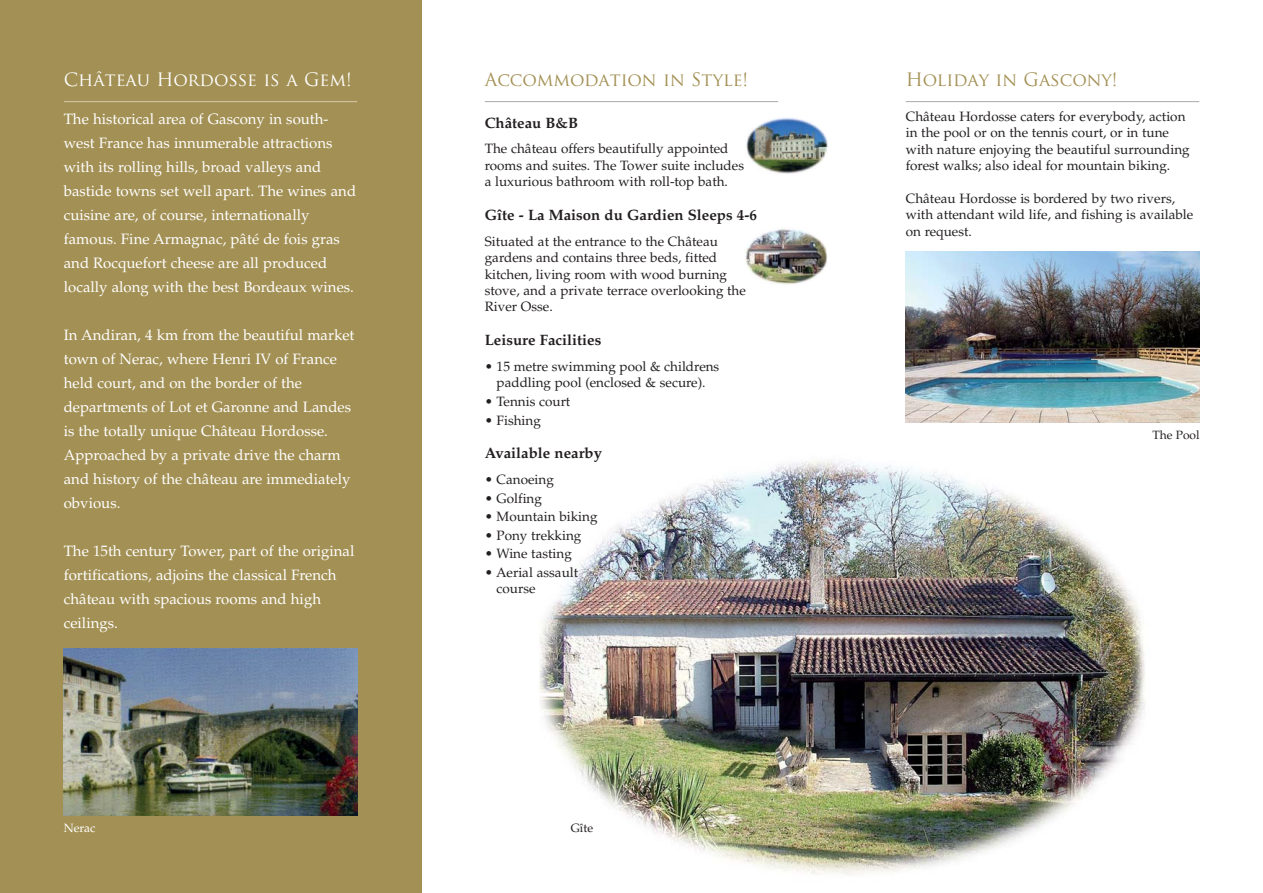
<style>
.page{position:relative;width:1263px;height:893px;background:#fff}
.page>*{position:absolute;margin:0;border:0;box-sizing:border-box;transform-origin:0 0}
.t1{font:18px "Trajan Pro";letter-spacing:-.005em;color:#a39054}
.t2{font:18px "Trajan Pro";color:#fff}
.t3{font:15px/24px "Palatino";color:#fff}
.t4{font:700 15px "Palatino";color:#231f20}
.t5{font:13.5px/16.5px "Palatino";color:#231f20}
.t6{font:12px "Palatino";color:#231f20}
.t7{font:12px "Palatino";color:#fff}
</style>
<div class="page">
<img style="left:539px;top:460px;width:606px;height:415px">
<div style="left:0;top:0;width:421px;height:893px;background:#a39054"></div>
<img style="left:64px;top:649px;width:293px;height:166px">
<img style="left:906px;top:251px;width:293px;height:171px">
<hr style="left:485px;top:101px;width:293px;height:1px;background:#a7a9ac">
<hr style="left:64px;top:101px;width:293px;height:1px;background:#d4c9ac">
<hr style="left:906px;top:101px;width:293px;height:1px;background:#a7a9ac">
<img style="left:745px;top:118px;width:83px;height:56px">
<img style="left:744px;top:228px;width:83px;height:57px">
<h1 class="t2" style="left:64px;top:69px;width:290px">Château Hordosse is a Gem!</h1>
<p class="t3" style="left:64px;top:108px;width:294px">The historical area of Gascony in south&shy;west France has innumerable attractions with its rolling hills, broad valleys and bastide towns set well apart. The wines and cuisine are, of course, internationally famous. Fine Armagnac, pâté de fois gras and Rocquefort cheese are all produced locally along with the best Bordeaux wines.</p>
<p class="t3" style="left:64px;top:324px;width:292px">In Andiran, 4 km from the beautiful market town of Nerac, where Henri IV of France held court, and on the border of the departments of Lot et Garonne and Landes is the totally unique Château Hordosse.<br>Approached by a private drive the charm and history of the château are immediately obvious.</p>
<p class="t3" style="left:64px;top:540px;width:292px">The 15th century Tower, part of the original fortifications, adjoins the classical French château with spacious rooms and high ceilings.</p>
<h1 class="t1" style="left:485px;top:69px;width:265px">Accommodation in Style!</h1>
<p class="t4" style="left:485px;top:117px;width:95px">Château B&amp;B</p>
<p class="t5" style="left:485px;top:142px;width:261px">The château offers beautifully appointed rooms and suites. The Tower suite includes a luxurious bathroom with roll-top bath.</p>
<p class="t4" style="left:485px;top:209px;width:274px">Gîte - La Maison du Gardien Sleeps 4-6</p>
<p class="t5" style="left:485px;top:234px;width:263px">Situated at the entrance to the Château gardens and contains three beds, fitted kitchen, living room with wood burning stove, and a private terrace overlooking the River Osse.</p>
<p class="t4" style="left:485px;top:334px;width:118px">Leisure Facilities</p>
<p class="t5" style="left:485px;top:360px;width:236px;text-align:center">• 15 metre swimming pool &amp; childrens paddling pool (enclosed &amp; secure).</p>
<p class="t5" style="left:485px;top:395px;width:87px">• Tennis court</p>
<p class="t5" style="left:485px;top:413px;width:58px">• Fishing</p>
<p class="t4" style="left:485px;top:448px;width:119px">Available nearby</p>
<p class="t5" style="left:485px;top:473px;width:71px">• Canoeing</p>
<p class="t5" style="left:485px;top:491px;width:59px">• Golfing</p>
<p class="t5" style="left:485px;top:510px;width:114px">• Mountain biking</p>
<p class="t5" style="left:485px;top:528px;width:98px">• Pony trekking</p>
<p class="t5" style="left:485px;top:547px;width:89px">• Wine tasting</p>
<p class="t5" style="left:497px;top:566px;width:83px;text-indent:-12px">• Aerial assault course</p>
<p class="t7" style="left:64px;top:823px;width:33px">Nerac</p>
<p class="t6" style="left:571px;top:823px;width:24px">Gîte</p>
<h1 class="t1" style="left:906px;top:69px;width:213px">Holiday in Gascony!</h1>
<p class="t5" style="left:906px;top:109px;width:285px">Château Hordosse caters for everybody, action in the pool or on the tennis court, or in tune with nature enjoying the beautiful surrounding forest walks; also ideal for mountain biking.</p>
<p class="t5" style="left:906px;top:192px;width:289px">Château Hordosse is bordered by two rivers, with attendant wild life, and fishing is available on request.</p>
<p class="t6" style="left:1152px;top:430px;width:49px">The Pool</p>
</div>
